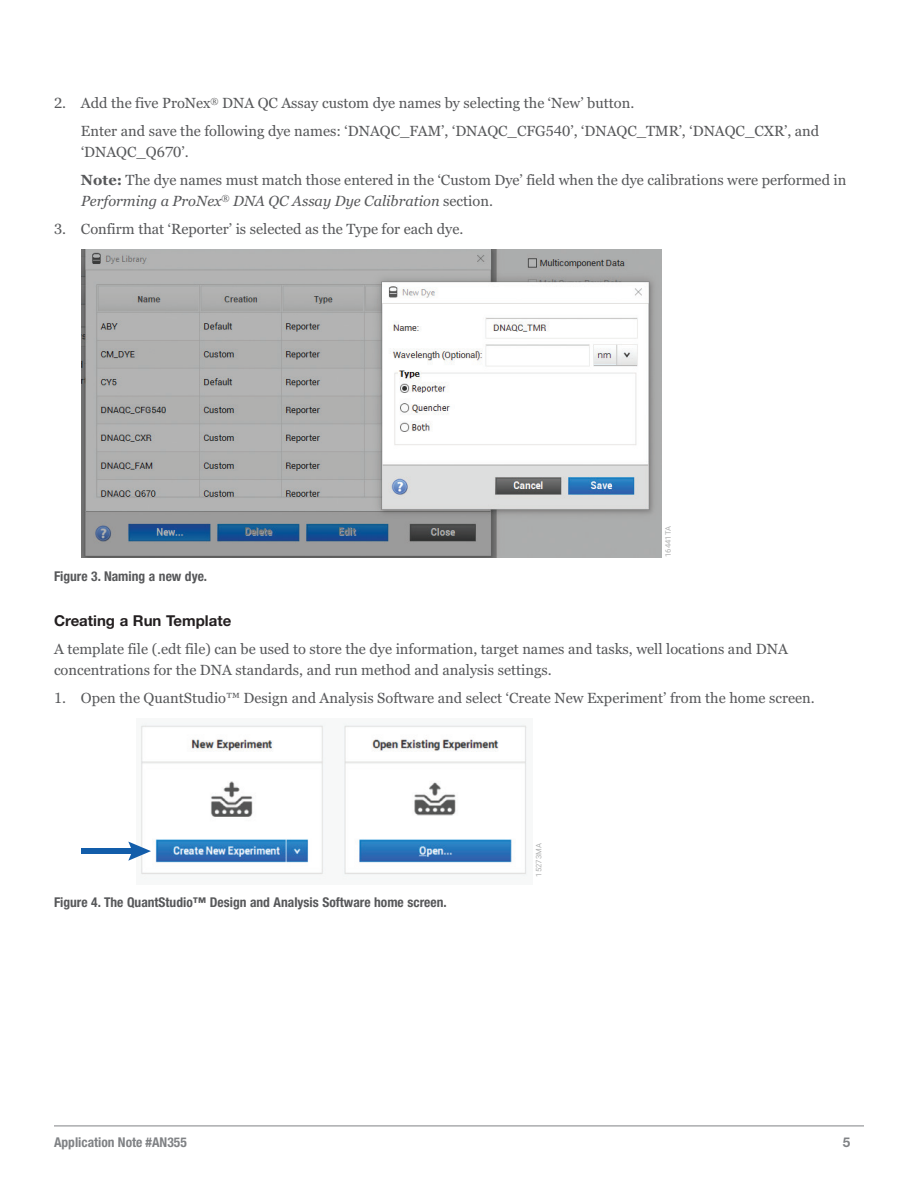
<style>
.page{position:relative;width:918px;height:1188px;background:#fff}
.page>*{position:absolute;margin:0;border:0;box-sizing:border-box;transform-origin:0 0}
.Subhead_2{font:700 15px "Helvetica Neue";color:#231f20}
.Protocol{font:14.7px/21px "Georgia Pro";color:#57585a}
.Body_Copy{font:14.7px/21px "Georgia Pro";color:#57585a}
.Figure_legend{font:700 condensed 13.5px "Helvetica Neue";color:#57585a}
.t1{font:700 condensed 13.5px "Helvetica Neue";color:#808285}
.t2{font:700 13.5px "Helvetica Neue";color:#808285}
.t3{font:7.65px "Roboto";letter-spacing:.01em;color:#afb0b0}
.s1{font-weight:700}
.s2{font-style:italic}
</style>
<div class="page">
<hr style="left:54px;top:1126px;width:810px;height:1px;background:#808285">
<img style="left:81px;top:249px;width:581px;height:309px">
<img style="left:140px;top:723px;width:387px;height:153px">
<div style="left:81px;top:848px;width:55px;height:6px;background:#125daa"></div>
<svg style="left:128px;top:842px;width:23px;height:19px"></svg>
<p class="Protocol" style="left:54px;top:93px;width:582px">2. Add the five ProNex<sup>®</sup> DNA QC Assay custom dye names by selecting the ‘New’ button.</p>
<p class="Protocol" style="left:81px;top:121px;width:740px">Enter and save the following dye names: ‘DNAQC_FAM’, ‘DNAQC_CFG540’, ‘DNAQC_TMR’, ‘DNAQC_CXR’, and ‘DNAQC_Q670’.</p>
<p class="Protocol" style="left:81px;top:170px;width:767px"><span class="s1">Note:</span> The dye names must match those entered in the ‘Custom Dye’ field when the dye calibrations were performed in<br><span class="s2">Performing a ProNex</span><sup>®</sup> <span class="s2">DNA QC Assay Dye Calibration</span> section.</p>
<p class="Protocol" style="left:54px;top:219px;width:411px">3. Confirm that ‘Reporter’ is selected as the Type for each dye.</p>
<p class="t3" style="left:663px;top:557px;width:33px;rotate:-90deg">16441TA</p>
<p class="Figure_legend" style="left:54px;top:568px;width:155px">Figure 3. Naming a new dye.</p>
<p class="Subhead_2" style="left:54px;top:612px;width:179px">Creating a Run Template</p>
<p class="Body_Copy" style="left:54px;top:639px;width:735px">A template file (.edt file) can be used to store the dye information, target names and tasks, well locations and DNA concentrations for the DNA standards, and run method and analysis settings.</p>
<p class="Protocol" style="left:54px;top:688px;width:762px">1. Open the QuantStudio™ Design and Analysis Software and select ‘Create New Experiment’ from the home screen.</p>
<p class="Figure_legend" style="left:54px;top:894px;width:394px">Figure 4. The QuantStudio™ Design and Analysis Software home screen.</p>
<p class="t3" style="left:534px;top:877px;width:35px;rotate:-90deg">15273MA</p>
<p class="t1" style="left:54px;top:1134px;width:134px">Application Note #AN355</p>
<p class="t2" style="left:843px;top:1134px;width:9px">5</p>
</div>
